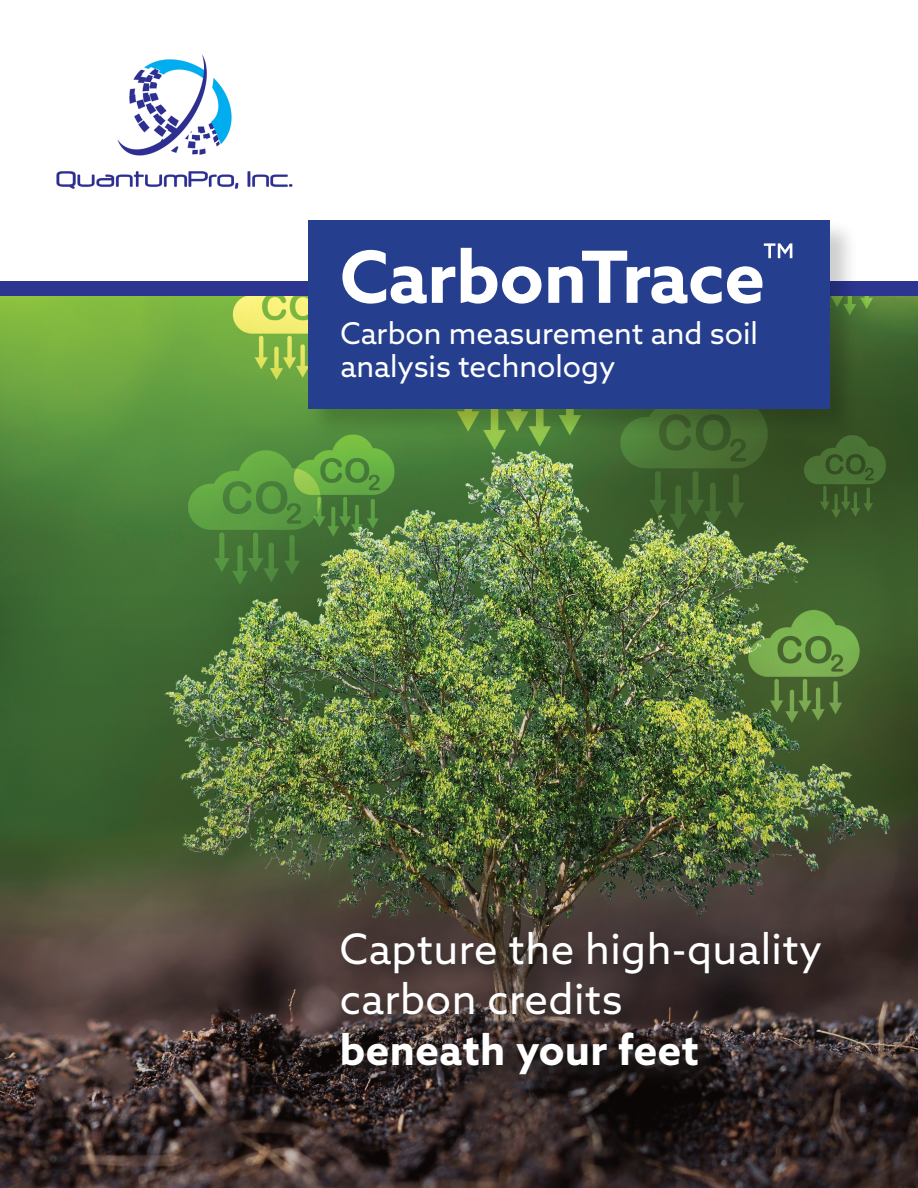
<style>
.page{position:relative;width:918px;height:1188px;background:#fff}
.page>*{position:absolute;margin:0;border:0;box-sizing:border-box;transform-origin:0 0}
.t1{font:700 72px "Azo Sans";color:#fff}
.t2{font:42px/50.4px "Azo Sans";letter-spacing:.01em;color:#fff}
.t3{font:700 42px "Azo Sans";letter-spacing:.01em;color:#fff}
.t4{font:30px/33px "Azo Sans";color:#fff}
</style>
<div class="page">
<div style="left:0;top:281px;width:918px;height:14px;background:#2c3590"></div>
<div style="left:307px;top:219px;width:551px;height:218px;background:#000;opacity:.2"></div>
<div style="left:309px;top:220px;width:521px;height:188px;background:#253f8e"></div>
<img style="left:0;top:286px;width:918px;height:902px">
<img style="left:56px;top:54px;width:237px;height:135px">
<svg style="left:335px;top:927px;width:509px;height:170px;background:#3a2e2d"></svg>
<p class="t1" style="left:340px;top:230px;width:453px">CarbonTrace<sup>™</sup></p>
<p class="t4" style="left:341px;top:316px;width:419px">Carbon measurement and soil analysis technology</p>
<p class="t2" style="left:340px;top:923px;width:484px">Capture the high-quality carbon credits</p>
<p class="t3" style="left:340px;top:1022px;width:360px">beneath your feet</p>
</div>
